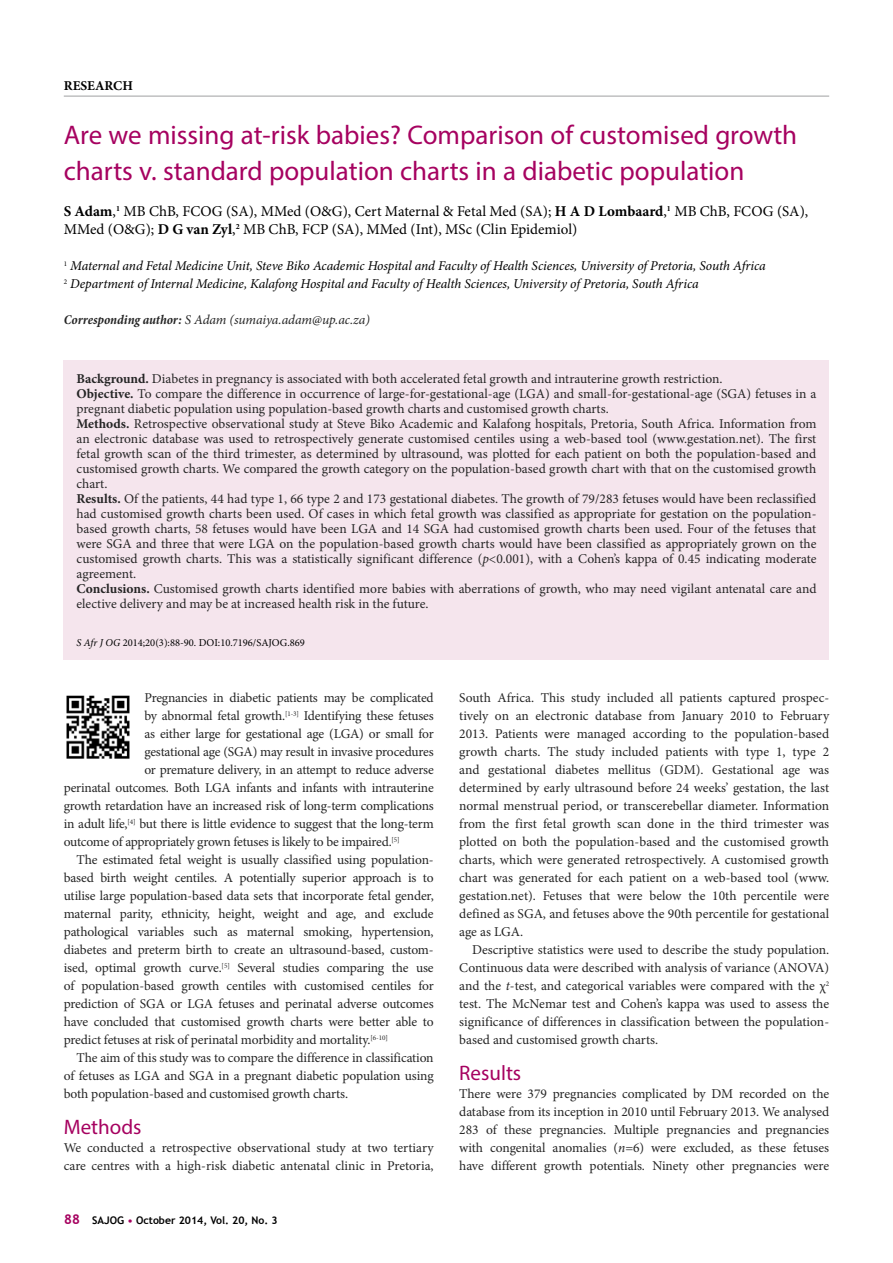
<style>
.page{position:relative;width:893px;height:1263px;background:#fff}
.page>*{position:absolute;margin:0;border:0;box-sizing:border-box;transform-origin:0 0}
.t1{font:27px/36px "Myriad Pro";color:#a60260}
.t2{font:21px "Myriad Pro";color:#a60260}
.t3{font:15px/18px "Minion Pro";color:#000}
.t4{font:13.5px/18px "Minion Pro";letter-spacing:-.01em;color:#252525;text-align:justify}
.t5{font:italic 13.5px/18px "Minion Pro";letter-spacing:-.01em;color:#000}
.t6{font:italic 13.5px "Minion Pro";letter-spacing:-.01em;color:#252525}
.t7{font:700 13.5px "Minion Pro";color:#000}
.t8{font:10.5px "Minion Pro";color:#000}
.t9{font:700 10.5px "Trebuchet MS";color:#000}
.s1{font-weight:700}
.s2{font-weight:700;font-stretch:condensed}
.s3{font-style:italic}
.s4{font-size:13.5px;color:#a60260}
.s5{color:#a60260}
</style>
<div class="page">
<hr style="left:64px;top:95px;width:765px;height:2px;background:#bfc0c1">
<div style="left:64px;top:360px;width:765px;height:300px;background:#f5e5ed"></div>
<img style="left:66px;top:695px;width:64px;height:64px">
<p class="t7" style="left:64px;top:76px;width:71px">RESEARCH</p>
<h1 class="t1" style="left:64px;top:117px;width:735px">Are we missing at-risk babies? Comparison of customised growth charts v. standard population charts in a diabetic population</h1>
<p class="t3" style="left:64px;top:202px;width:746px"><span class="s1">S Adam</span>,<sup>1</sup> MB ChB, FCOG (SA), MMed (O&amp;G), Cert Maternal &amp; Fetal Med (SA); <span class="s1">H A D Lombaard</span>,<sup>1</sup> MB ChB, FCOG (SA),<br>MMed (O&amp;G); <span class="s1">D G van Zyl</span>,<sup>2</sup> MB ChB, FCP (SA), MMed (Int), MSc (Clin Epidemiol)</p>
<p class="t5" style="left:64px;top:257px;width:704px"><sup>1</sup> Maternal and Fetal Medicine Unit, Steve Biko Academic Hospital and Faculty of Health Sciences, University of Pretoria, South Africa<br><sup>2</sup> Department of Internal Medicine, Kalafong Hospital and Faculty of Health Sciences, University of Pretoria, South Africa</p>
<p class="t6" style="left:64px;top:310px;width:308px"><span class="s2">Corresponding author:</span> S Adam (sumaiya.adam@up.ac.za)</p>
<p class="t4" style="left:77px;top:371px;width:741px;line-height:15px;text-align:left"><span class="s1">Background.</span> Diabetes in pregnancy is associated with both accelerated fetal growth and intrauterine growth restriction.<br><span class="s1">Objective.</span> To compare the difference in occurrence of large-for-gestational-age (LGA) and small-for-gestational-age (SGA) fetuses in a pregnant diabetic population using population-based growth charts and customised growth charts.<br><span class="s1">Methods.</span> Retrospective observational study at Steve Biko Academic and Kalafong hospitals, Pretoria, South Africa. Information from an electronic database was used to retrospectively generate customised centiles using a web-based tool (www.gestation.net). The first fetal growth scan of the third trimester, as determined by ultrasound, was plotted for each patient on both the population-based and customised growth charts. We compared the growth category on the population-based growth chart with that on the customised growth chart.<br><span class="s1">Results.</span> Of the patients, 44 had type 1, 66 type 2 and 173 gestational diabetes. The growth of 79/283 fetuses would have been reclassified had customised growth charts been used. Of cases in which fetal growth was classified as appropriate for gestation on the population&shy;based growth charts, 58 fetuses would have been LGA and 14 SGA had customised growth charts been used. Four of the fetuses that were SGA and three that were LGA on the population-based growth charts would have been classified as appropriately grown on the customised growth charts. This was a statistically significant difference (<span class="s3">p</span>&lt;0.001), with a Cohen’s kappa of 0.45 indicating moderate agreement.<br><span class="s1">Conclusions.</span> Customised growth charts identified more babies with aberrations of growth, who may need vigilant antenatal care and elective delivery and may be at increased health risk in the future.</p>
<p class="t8" style="left:77px;top:635px;width:230px"><span class="s3">S Afr J OG</span> 2014;20(3):88-90. DOI:10.7196/SAJOG.869</p>
<p class="t4" style="left:144px;top:689px;width:291px">Pregnancies in diabetic patients may be complicated</p>
<p class="t4" style="left:144px;top:707px;width:291px">by abnormal fetal growth.<sup>[1-3]</sup> Identifying these fetuses</p>
<p class="t4" style="left:144px;top:725px;width:291px">as either large for gestational age (LGA) or small for</p>
<p class="t4" style="left:144px;top:743px;width:291px">gestational age (SGA) may result in invasive procedures</p>
<p class="t4" style="left:144px;top:761px;width:291px">or premature delivery, in an attempt to reduce adverse</p>
<p class="t4" style="left:64px;top:779px;width:371px">perinatal outcomes. Both LGA infants and infants with intrauterine</p>
<p class="t4" style="left:64px;top:797px;width:371px">growth retardation have an increased risk of long-term complications</p>
<p class="t4" style="left:64px;top:815px;width:371px">in adult life,<sup>[4]</sup> but there is little evidence to suggest that the long-term</p>
<p class="t4" style="left:64px;top:833px;width:337px">outcome of appropriately grown fetuses is likely to be impaired.<sup>[5]</sup></p>
<p class="t4" style="left:77px;top:851px;width:359px">The estimated fetal weight is usually classified using population-</p>
<p class="t4" style="left:64px;top:869px;width:371px">based birth weight centiles. A potentially superior approach is to</p>
<p class="t4" style="left:64px;top:887px;width:371px">utilise large population-based data sets that incorporate fetal gender,</p>
<p class="t4" style="left:64px;top:905px;width:371px">maternal parity, ethnicity, height, weight and age, and exclude</p>
<p class="t4" style="left:64px;top:923px;width:371px">pathological variables such as maternal smoking, hypertension,</p>
<p class="t4" style="left:64px;top:941px;width:370px">diabetes and preterm birth to create an ultrasound-based, custom-</p>
<p class="t4" style="left:64px;top:959px;width:371px">ised, optimal growth curve.<sup>[5]</sup> Several studies comparing the use</p>
<p class="t4" style="left:64px;top:977px;width:371px">of population-based growth centiles with customised centiles for</p>
<p class="t4" style="left:64px;top:995px;width:371px">prediction of SGA or LGA fetuses and perinatal adverse outcomes</p>
<p class="t4" style="left:64px;top:1013px;width:371px">have concluded that customised growth charts were better able to</p>
<p class="t4" style="left:64px;top:1031px;width:326px">predict fetuses at risk of perinatal morbidity and mortality.<sup>[6-10]</sup></p>
<p class="t4" style="left:77px;top:1049px;width:359px">The aim of this study was to compare the difference in classification</p>
<p class="t4" style="left:64px;top:1067px;width:371px">of fetuses as LGA and SGA in a pregnant diabetic population using</p>
<p class="t4" style="left:64px;top:1085px;width:286px">both population-based and customised growth charts.</p>
<h2 class="t2" style="left:64px;top:1114px;width:79px">Methods</h2>
<p class="t4" style="left:64px;top:1139px;width:371px">We conducted a retrospective observational study at two tertiary care centres with a high-risk diabetic antenatal clinic in Pretoria,</p>
<p class="t9" style="left:64px;top:1214px;width:215px"><span class="s4">88</span> SAJOG <span class="s5">•</span> October 2014, Vol. 20, No. 3</p>
<p class="t4" style="left:459px;top:689px;width:371px">South Africa. This study included all patients captured prospec&shy;tively on an electronic database from January 2010 to February 2013. Patients were managed according to the population-based growth charts. The study included patients with type 1, type 2 and gestational diabetes mellitus (GDM). Gestational age was determined by early ultrasound before 24 weeks’ gestation, the last normal menstrual period, or transcerebellar diameter. Information from the first fetal growth scan done in the third trimester was plotted on both the population-based and the customised growth charts, which were generated retrospectively. A customised growth chart was generated for each patient on a web-based tool (www. gestation.net). Fetuses that were below the 10th percentile were defined as SGA, and fetuses above the 90th percentile for gestational age as LGA.</p>
<p class="t4" style="left:459px;top:941px;width:371px;text-indent:13px">Descriptive statistics were used to describe the study population.<br>Continuous data were described with analysis of variance (ANOVA) and the <span class="s3">t</span>-test, and categorical variables were compared with the χ<sup>2 </sup>test. The McNemar test and Cohen’s kappa was used to assess the significance of differences in classification between the population&shy;based and customised growth charts.</p>
<h2 class="t2" style="left:459px;top:1060px;width:64px">Results</h2>
<p class="t4" style="left:459px;top:1085px;width:371px">There were 379 pregnancies complicated by DM recorded on the database from its inception in 2010 until February 2013. We analysed 283 of these pregnancies. Multiple pregnancies and pregnancies with congenital anomalies (<span class="s3">n</span>=6) were excluded, as these fetuses have different growth potentials. Ninety other pregnancies were</p>
</div>
